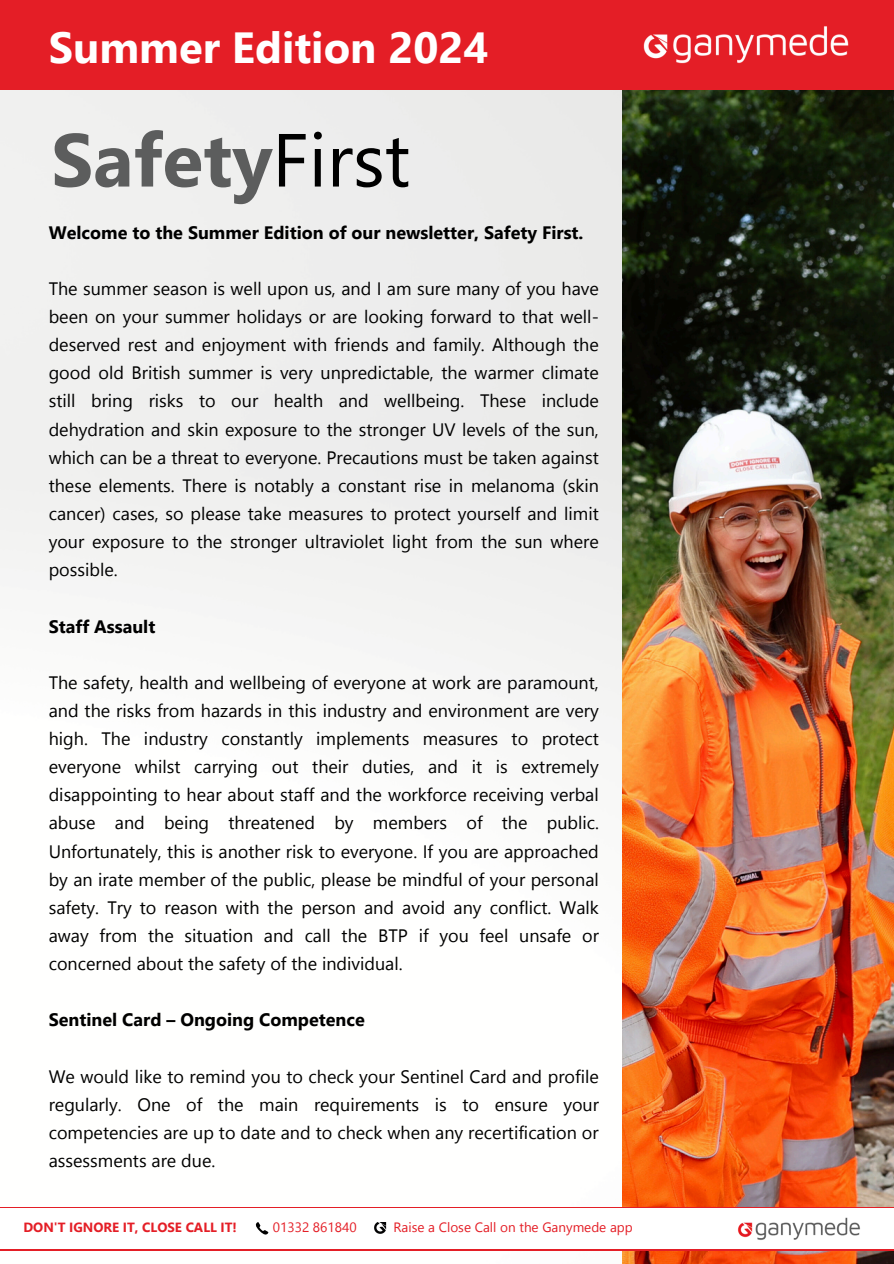
<style>
.page{position:relative;width:894px;height:1264px;background:#fff}
.page>*{position:absolute;margin:0;border:0;box-sizing:border-box;transform-origin:0 0}
.t1{font:700 75px "Nirmala UI";color:#5c5d5d}
.t2{font:700 43.5px "Nirmala UI";color:#fff}
.t3{font:18px/28.2px "Nirmala UI";color:#000;text-align:justify}
.t4{font:700 18px "Nirmala UI";color:#000}
.t5{font:13.5px "Nirmala UI";color:#e41e26}
.t6{font:700 13.35px "Nirmala UI";color:#e41e26}
.s1{font-weight:400;color:#000}
</style>
<div class="page">
<img style="left:0;top:89px;width:622px;height:1162px">
<img style="left:622px;top:89px;width:271px;height:1174px">
<div style="left:0;top:0;width:893px;height:89px;background:#e41e26"></div>
<img style="left:643px;top:26px;width:205px;height:38px">
<div style="left:0;top:1206px;width:893px;height:44px;background:linear-gradient(to right,#fff,#fff)"></div>
<div style="left:0;top:1208px;width:893px;height:40px;background:#fff"></div>
<img style="left:737px;top:1217px;width:123px;height:23px">
<svg style="left:255px;top:1222px;width:13px;height:13px"></svg>
<svg style="left:374px;top:1222px;width:13px;height:12px"></svg>
<h5 class="t2" style="left:49px;top:16px;width:441px">Summer Edition 2024</h5>
<h6 class="t1" style="left:51px;top:106px;width:360px">Safety<span class="s1">First</span></h6>
<h2 class="t4" style="left:49px;top:219px;width:536px">Welcome to the Summer Edition of our newsletter, Safety First.</h2>
<h4 class="t3" style="left:49px;top:273px;width:551px">The summer season is well upon us, and I am sure many of you have been on your summer holidays or are looking forward to that well&shy;deserved rest and enjoyment with friends and family. Although the good old British summer is very unpredictable, the warmer climate still bring risks to our health and wellbeing. These include dehydration and skin exposure to the stronger UV levels of the sun, which can be a threat to everyone. Precautions must be taken against these elements. There is notably a constant rise in melanoma (skin cancer) cases, so please take measures to protect yourself and limit your exposure to the stronger ultraviolet light from the sun where possible.</h4>
<h5 class="t4" style="left:49px;top:613px;width:108px">Staff Assault</h5>
<h4 class="t3" style="left:49px;top:667px;width:551px">The safety, health and wellbeing of everyone at work are paramount, and the risks from hazards in this industry and environment are very high. The industry constantly implements measures to protect everyone whilst carrying out their duties, and it is extremely disappointing to hear about staff and the workforce receiving verbal abuse and being threatened by members of the public.<br>Unfortunately, this is another risk to everyone. If you are approached by an irate member of the public, please be mindful of your personal safety. Try to reason with the person and avoid any conflict. Walk away from the situation and call the BTP if you feel unsafe or concerned about the safety of the individual.</h4>
<h5 class="t4" style="left:49px;top:1007px;width:317px">Sentinel Card – Ongoing Competence</h5>
<h4 class="t3" style="left:49px;top:1061px;width:551px">We would like to remind you to check your Sentinel Card and profile regularly. One of the main requirements is to ensure your competencies are up to date and to check when any recertification or assessments are due.</h4>
<p class="t6" style="left:23px;top:1217px;width:215px">DON'T IGNORE IT, CLOSE CALL IT!</p>
<p class="t5" style="left:273px;top:1216px;width:85px">01332 861840</p>
<p class="t5" style="left:393px;top:1216px;width:241px">Raise a Close Call on the Ganymede app</p>
</div>
